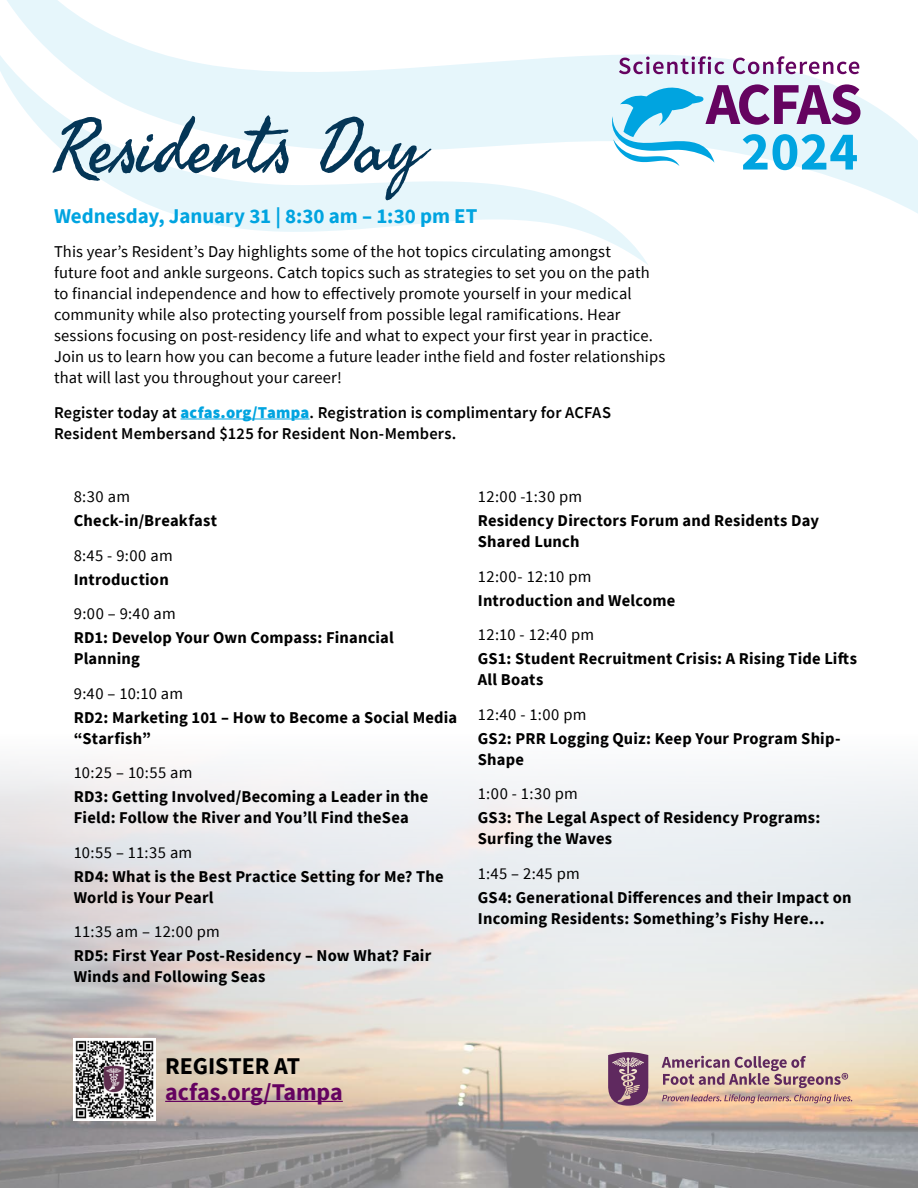
<style>
.page{position:relative;width:918px;height:1188px;background:#fff}
.page>*{position:absolute;margin:0;border:0;box-sizing:border-box;transform-origin:0 0}
.t1{font:74.25px "Seaweed Script";letter-spacing:.005em;color:#043657}
.t2{font:700 24px "Source Sans Pro";color:#650360}
.t3{font:700 24px "Source Sans Pro";letter-spacing:-.005em;color:#000}
.t4{font:700 21px "Source Sans Pro";color:#00a4e0}
.t5{font:700 16.5px/21px "Source Sans Pro";letter-spacing:.015em;color:#000}
.t6{font:16.5px/21px "Source Sans Pro";letter-spacing:.01em;color:#000}
.t7{font:600 16.5px/21px "Source Sans Pro";letter-spacing:.01em;color:#000}
.s1{font-weight:900;color:#00a4e0}
</style>
<div class="page">
<img style="left:0;top:764px;width:918px;height:424px">
<svg style="left:0;top:0;width:918px;height:265px"></svg>
<svg style="left:609px;top:56px;width:252px;height:114px;background:#b1c6e0"></svg>
<hr style="left:165px;top:1101px;width:178px;height:1px;background:#650360">
<hr style="left:181px;top:419px;width:129px;height:1px;background:#00a4e0">
<img style="left:74px;top:1038px;width:82px;height:82px">
<svg style="left:608px;top:1052px;width:41px;height:54px;background:#855979"></svg>
<svg style="left:662px;top:1094px;width:190px;height:9px;background:#c79b8e"></svg>
<svg style="left:662px;top:1056px;width:186px;height:32px;background:#c9aea8"></svg>
<h1 class="t1" style="left:54px;top:100px;width:370px">Residents Day</h1>
<p class="t4" style="left:54px;top:202px;width:425px">Wednesday, January 31 | 8:30 am – 1:30 pm ET</p>
<p class="t6" style="left:54px;top:241px;width:613px">This year’s Resident’s Day highlights some of the hot topics circulating amongst<br>future foot and ankle surgeons. Catch topics such as strategies to set you on the path to financial independence and how to effectively promote yourself in your medical community while also protecting yourself from possible legal ramifications. Hear sessions focusing on post-residency life and what to expect your first year in practice.<br>Join us to learn how you can become a future leader inthe field and foster relationships that will last you throughout your career!</p>
<p class="t7" style="left:54px;top:402px;width:559px">Register today at <span class="s1">acfas.org/Tampa</span>. Registration is complimentary for ACFAS<br>Resident Membersand $125 for Resident Non-Members.</p>
<p class="t6" style="left:74px;top:486px;width:58px">8:30 am</p>
<p class="t5" style="left:74px;top:510px;width:145px">Check-in/Breakfast</p>
<p class="t6" style="left:74px;top:544px;width:100px">8:45 - 9:00 am</p>
<p class="t5" style="left:74px;top:568px;width:96px">Introduction</p>
<p class="t6" style="left:74px;top:603px;width:104px">9:00 – 9:40 am</p>
<p class="t5" style="left:74px;top:627px;width:322px">RD1: Develop Your Own Compass: Financial<br>Planning</p>
<p class="t6" style="left:74px;top:682px;width:111px">9:40 – 10:10 am</p>
<p class="t5" style="left:74px;top:706px;width:385px">RD2: Marketing 101 – How to Become a Social Media “Starfish”</p>
<p class="t6" style="left:74px;top:762px;width:120px">10:25 – 10:55 am</p>
<p class="t5" style="left:74px;top:786px;width:356px">RD3: Getting Involved/Becoming a Leader in the<br>Field: Follow the River and You’ll Find theSea</p>
<p class="t6" style="left:74px;top:841px;width:120px">10:55 – 11:35 am</p>
<p class="t5" style="left:74px;top:865px;width:371px">RD4: What is the Best Practice Setting for Me? The<br>World is Your Pearl</p>
<p class="t6" style="left:74px;top:921px;width:148px">11:35 am – 12:00 pm</p>
<p class="t5" style="left:74px;top:945px;width:359px">RD5: First Year Post-Residency – Now What? Fair<br>Winds and Following Seas</p>
<p class="t6" style="left:478px;top:486px;width:106px">12:00 -1:30 pm</p>
<p class="t5" style="left:478px;top:510px;width:343px">Residency Directors Forum and Residents Day<br>Shared Lunch</p>
<p class="t6" style="left:478px;top:566px;width:115px">12:00- 12:10 pm</p>
<p class="t5" style="left:478px;top:589px;width:199px">Introduction and Welcome</p>
<p class="t6" style="left:478px;top:624px;width:118px">12:10 - 12:40 pm</p>
<p class="t5" style="left:478px;top:648px;width:381px">GS1: Student Recruitment Crisis: A Rising Tide Lifts<br>All Boats</p>
<p class="t6" style="left:478px;top:704px;width:110px">12:40 - 1:00 pm</p>
<p class="t5" style="left:478px;top:727px;width:364px">GS2: PRR Logging Quiz: Keep Your Program Ship-<br>Shape</p>
<p class="t6" style="left:478px;top:783px;width:102px">1:00 - 1:30 pm</p>
<p class="t5" style="left:478px;top:807px;width:344px">GS3: The Legal Aspect of Residency Programs:<br>Surfing the Waves</p>
<p class="t6" style="left:478px;top:863px;width:103px">1:45 – 2:45 pm</p>
<p class="t5" style="left:478px;top:886px;width:375px">GS4: Generational Differences and their Impact on<br>Incoming Residents: Something’s Fishy Here…</p>
<h2 class="t3" style="left:165px;top:1050px;width:137px">REGISTER AT</h2>
<h2 class="t2" style="left:165px;top:1075px;width:179px">acfas.org/Tampa</h2>
</div>
